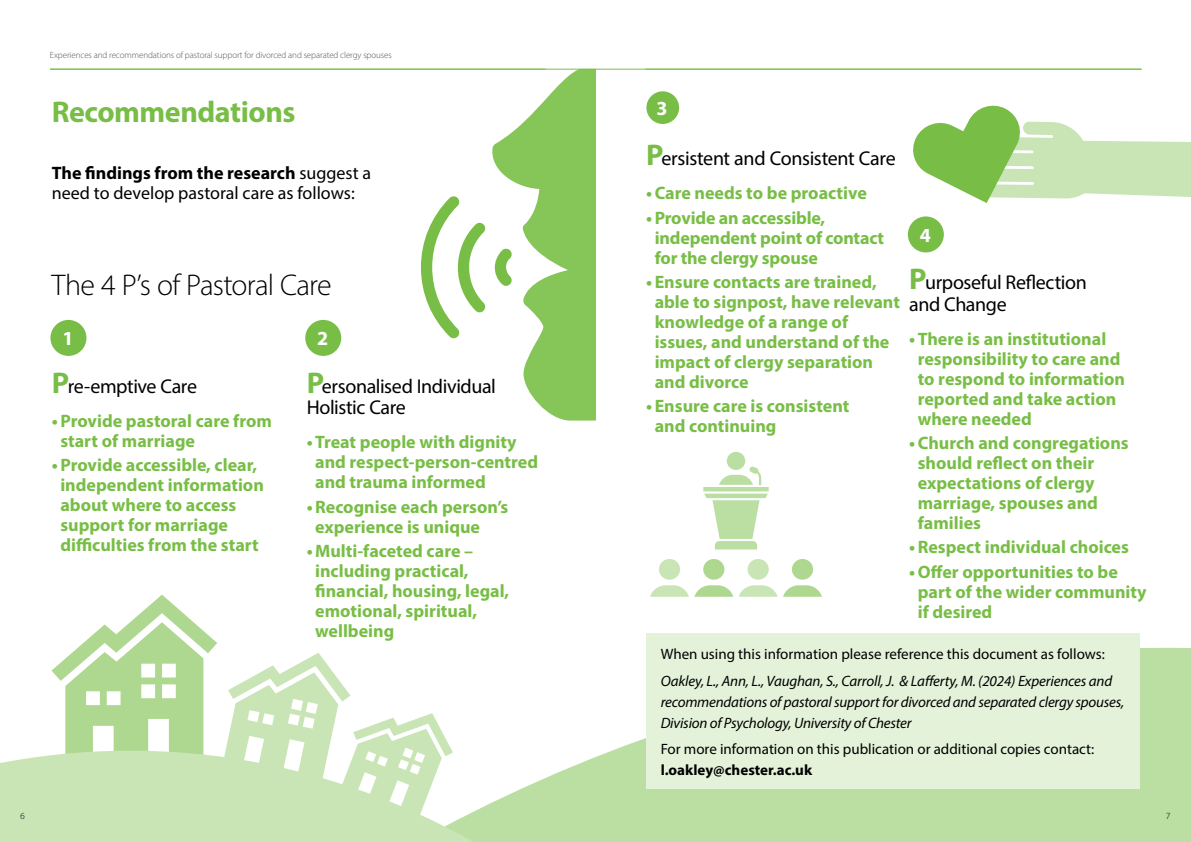
<style>
.page{position:relative;width:1191px;height:842px;background:#fff}
.page>*{position:absolute;margin:0;border:0;box-sizing:border-box;transform-origin:0 0}
.t1{font:300 30px "Myriad Pro";letter-spacing:-.025em;color:#000}
.t2{font:700 30px "Myriad Pro";letter-spacing:-.015em;color:#78be46}
.t3{font:20px/21.6px "Myriad Pro";letter-spacing:-.02em;color:#000}
.t4{font:700 20px "Myriad Pro";color:#fff}
.t5{font:700 18px/20px "Myriad Pro";color:#78be46}
.t6{font:18px/20px "Myriad Pro";color:#000}
.t7{font:italic 15px/21px "Myriad Pro";letter-spacing:-.015em;color:#000}
.t8{font:15px "Myriad Pro";color:#000}
.t9{font:700 15px "Myriad Pro";color:#000}
.t10{font:9.5px "Myriad Pro";color:#555352}
.t11{font:300 9px "Myriad Pro";letter-spacing:-.01em;color:#555352}
.s1{font-weight:700}
.s2{font-weight:700;font-size:30px;color:#78be46}
</style>
<div class="page">
<svg style="left:540px;top:575px;width:651px;height:267px"></svg>
<svg style="left:51px;top:595px;width:300px;height:112px"></svg>
<svg style="left:421px;top:70px;width:174px;height:351px"></svg>
<svg style="left:719px;top:466px;width:42px;height:19px"></svg>
<div style="left:726px;top:452px;width:19px;height:18px;background:#bbdfa2;border-radius:50%"></div>
<hr style="left:703px;top:487px;width:65px;height:4px;background:#bbdfa2">
<svg style="left:704px;top:494px;width:64px;height:55px"></svg>
<svg style="left:783px;top:585px;width:39px;height:12px"></svg>
<div style="left:792px;top:559px;width:21px;height:21px;background:#aed890;border-radius:50%"></div>
<div style="left:747px;top:559px;width:21px;height:21px;background:#c9e5b5;border-radius:50%"></div>
<div style="left:703px;top:559px;width:21px;height:21px;background:#aed890;border-radius:50%"></div>
<svg style="left:650px;top:585px;width:127px;height:12px"></svg>
<div style="left:659px;top:559px;width:21px;height:21px;background:#c9e5b5;border-radius:50%"></div>
<div style="left:50px;top:320px;width:36px;height:36px;background:#78be46;border-radius:50%"></div>
<div style="left:305px;top:320px;width:36px;height:36px;background:#78be46;border-radius:50%"></div>
<svg style="left:913px;top:105px;width:278px;height:98px"></svg>
<svg style="left:0;top:707px;width:540px;height:135px;fill:#c9e5b5"></svg>
<div style="left:646px;top:91px;width:33px;height:33px;background:#78be46;border-radius:50%"></div>
<div style="left:908px;top:216px;width:35px;height:36px;background:#78be46;border-radius:50%"></div>
<div style="left:646px;top:633px;width:494px;height:156px;background:#e4f2da"></div>
<hr style="left:50px;top:69px;width:1091px;height:1px;background:#78be46">
<p class="t11" style="left:50px;top:50px;width:343px">Experiences and recommendations of pastoral support for divorced and separated clergy spouses</p>
<h1 class="t2" style="left:52px;top:92px;width:245px">Recommendations</h1>
<p class="t6" style="left:52px;top:163px;width:321px"><span class="s1">The findings from the research</span> suggest a need to develop pastoral care as follows:</p>
<h1 class="t1" style="left:51px;top:267px;width:282px">The 4 P’s of Pastoral Care</h1>
<p class="t4" style="left:62px;top:326px;width:13px">1</p>
<p class="t4" style="left:317px;top:326px;width:13px">2</p>
<p class="t3" style="left:52px;top:375px;width:147px"><span class="s2">P</span>re-emptive Care</p>
<p class="t5" style="left:60px;top:410px;width:213px;text-indent:-8px">•Provide pastoral care from start of marriage</p>
<p class="t5" style="left:60px;top:454px;width:205px;text-indent:-8px">•Provide accessible, clear, independent information about where to access support for marriage difficulties from the start</p>
<p class="t3" style="left:307px;top:375px;width:191px"><span class="s2">P</span>ersonalised Individual<br>Holistic Care</p>
<p class="t5" style="left:315px;top:432px;width:224px;text-indent:-8px">•Treat people with dignity and respect-person-centred and trauma informed</p>
<p class="t5" style="left:315px;top:496px;width:195px;text-indent:-8px">•Recognise each person’s experience is unique</p>
<p class="t5" style="left:315px;top:540px;width:196px;text-indent:-8px">•Multi-faceted care – including practical, financial, housing, legal, emotional, spiritual, wellbeing</p>
<p class="t4" style="left:656px;top:95px;width:13px">3</p>
<p class="t3" style="left:646px;top:147px;width:251px"><span class="s2">P</span>ersistent and Consistent Care</p>
<p class="t5" style="left:646px;top:183px;width:222px">•Care needs to be proactive</p>
<p class="t5" style="left:654px;top:207px;width:231px;text-indent:-8px">•Provide an accessible, independent point of contact for the clergy spouse</p>
<p class="t5" style="left:654px;top:271px;width:247px;text-indent:-8px">• Ensure contacts are trained, able to signpost, have relevant knowledge of a range of issues, and understand of the impact of clergy separation and divorce</p>
<p class="t5" style="left:654px;top:395px;width:196px;text-indent:-8px">• Ensure care is consistent and continuing</p>
<p class="t4" style="left:919px;top:222px;width:13px">4</p>
<p class="t3" style="left:909px;top:271px;width:179px"><span class="s2">P</span>urposeful Reflection and Change</p>
<p class="t5" style="left:917px;top:328px;width:209px;text-indent:-8px">•There is an institutional responsibility to care and to respond to information reported and take action where needed</p>
<p class="t5" style="left:917px;top:432px;width:212px;text-indent:-8px">•Church and congregations should reflect on their expectations of clergy marriage, spouses and families</p>
<p class="t5" style="left:909px;top:537px;width:221px">•Respect individual choices</p>
<p class="t5" style="left:917px;top:561px;width:230px;text-indent:-8px">•Offer opportunities to be part of the wider community if desired</p>
<p class="t8" style="left:660px;top:644px;width:445px">When using this information please reference this document as follows:</p>
<p class="t7" style="left:660px;top:670px;width:465px">Oakley, L., Ann, L., Vaughan, S., Carroll, J. &amp; Lafferty, M. (2024) Experiences and recommendations of pastoral support for divorced and separated clergy spouses,<br>Division of Psychology, University of Chester</p>
<p class="t8" style="left:660px;top:740px;width:435px">For more information on this publication or additional copies contact:</p>
<p class="t9" style="left:660px;top:760px;width:153px">l.oakley@chester.ac.uk</p>
<p class="t10" style="left:20px;top:810px;width:6px">6</p>
<p class="t10" style="left:1165px;top:810px;width:6px">7</p>
</div>
